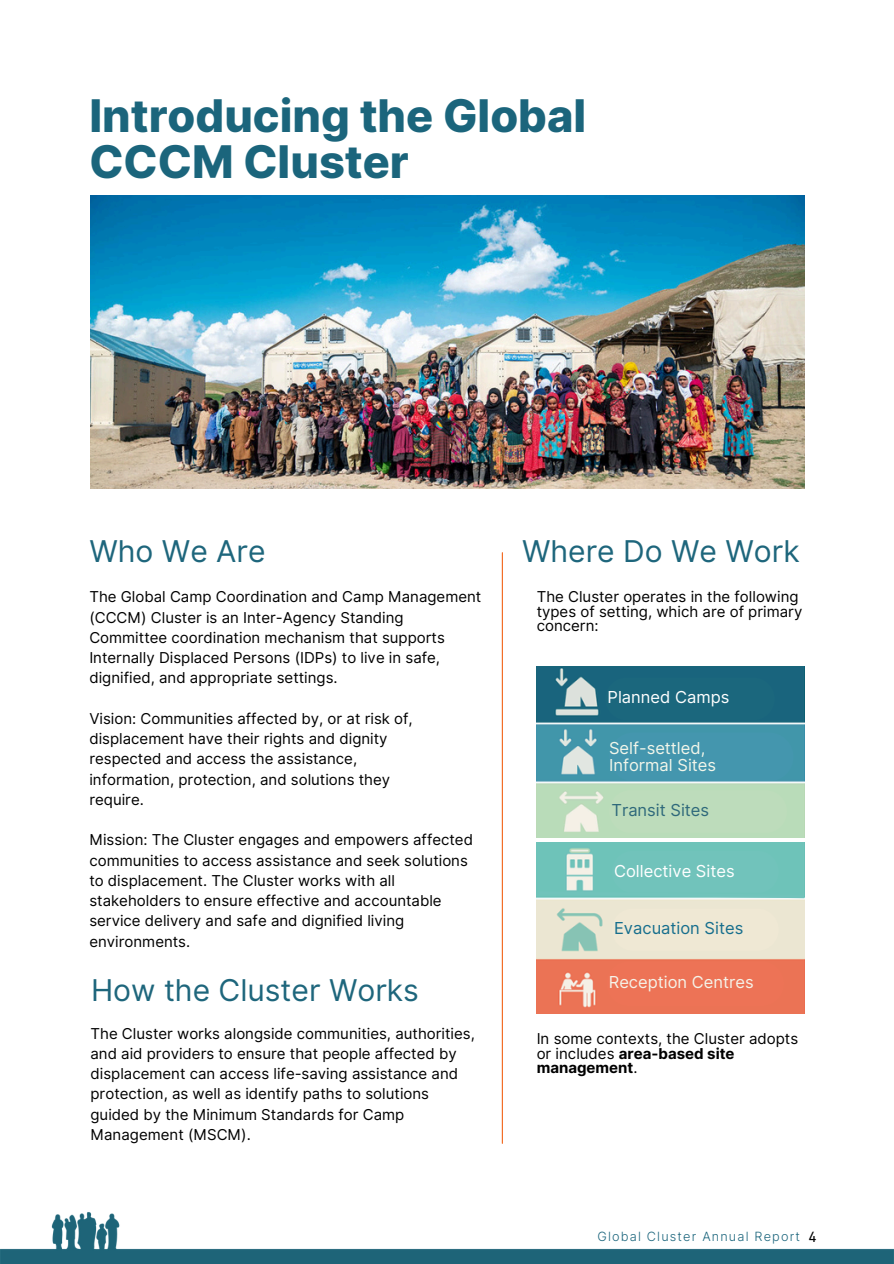
<style>
.page{position:relative;width:894px;height:1264px;background:#fff}
.page>*{position:absolute;margin:0;border:0;box-sizing:border-box;transform-origin:0 0}
.t1{font:800 45px/46.2px "Inter";color:#1b657c}
.t2{font:30px "Inter";color:#1e667c}
.t3{font:16.5px "Inter";color:#fff}
.t4{font:16.5px/16.8px "Inter";color:#f2f6ea}
.t5{font:16.5px "Inter";color:#f5f3e9}
.t6{font:16.5px "Inter";color:#166e8d}
.t7{font:16.5px "Inter";color:#2f697b}
.t8{font:15px/20.2px "Inter";color:#000}
.t9{font:15px "DIN Next LT Arabic";color:#000}
.t10{font:300 12.75px "Inter";letter-spacing:.095em;color:#1b657c}
.s1{font-weight:700}
</style>
<div class="page">
<hr style="left:501px;top:552px;width:2px;height:591px;background:#f26419">
<img style="left:90px;top:195px;width:714px;height:294px">
<img style="left:536px;top:666px;width:268px;height:171px">
<div style="left:605px;top:677px;width:169px;height:43px;background:#1b677d;border-radius:21px"></div>
<div style="left:609px;top:790px;width:177px;height:43px;background:#bddcbb;border-radius:21px"></div>
<div style="left:609px;top:732px;width:184px;height:49px;background:#4496ae;border-radius:24px"></div>
<img style="left:536px;top:842px;width:268px;height:171px">
<div style="left:611px;top:850px;width:167px;height:43px;background:#71c3bb;border-radius:21px"></div>
<div style="left:611px;top:908px;width:167px;height:42px;background:#efe8d4;border-radius:21px"></div>
<div style="left:606px;top:961px;width:177px;height:45px;background:#ed7356;border-radius:22px"></div>
<svg style="left:536px;top:889px;width:269px;height:11px"></svg>
<img style="left:0;top:1212px;width:893px;height:51px">
<h1 class="t1" style="left:89px;top:93px;width:498px">Introducing the Global<br>CCCM Cluster</h1>
<p class="t2" style="left:89px;top:533px;width:178px">Who We Are</p>
<h2 class="t8" style="left:89px;top:586px;width:393px">The Global Camp Coordination and Camp Management (CCCM) Cluster is an Inter-Agency Standing Committee coordination mechanism that supports Internally Displaced Persons (IDPs) to live in safe, dignified, and appropriate settings.</h2>
<h3 class="t8" style="left:89px;top:708px;width:325px">Vision: Communities affected by, or at risk of, displacement have their rights and dignity respected and access the assistance, information, protection, and solutions they require.</h3>
<h3 class="t8" style="left:89px;top:829px;width:385px">Mission: The Cluster engages and empowers affected communities to access assistance and seek solutions to displacement. The Cluster works with all stakeholders to ensure effective and accountable service delivery and safe and dignified living environments.</h3>
<h3 class="t2" style="left:91px;top:972px;width:329px">How the Cluster Works</h3>
<p class="t8" style="left:90px;top:1022px;width:386px">The Cluster works alongside communities, authorities, and aid providers to ensure that people affected by displacement can access life-saving assistance and protection, as well as identify paths to solutions guided by the Minimum Standards for Camp Management (MSCM).</p>
<h2 class="t2" style="left:522px;top:533px;width:279px">Where Do We Work</h2>
<h3 class="t8" style="left:536px;top:589px;width:267px;line-height:14.7px">The Cluster operates in the following types of setting, which are of primary concern:</h3>
<h3 class="t3" style="left:607px;top:687px;width:123px">Planned Camps</h3>
<h3 class="t4" style="left:609px;top:739px;width:108px">Self-settled,<br>Informal Sites</h3>
<h2 class="t7" style="left:611px;top:800px;width:99px">Transit Sites</h2>
<h3 class="t3" style="left:614px;top:860px;width:122px">Collective Sites</h3>
<h3 class="t6" style="left:614px;top:918px;width:131px">Evacuation Sites</h3>
<p class="t5" style="left:608px;top:972px;width:146px">Reception Centres</p>
<h3 class="t8" style="left:536px;top:1031px;width:263px;line-height:14.7px">In some contexts, the Cluster adopts or includes <span class="s1">area-based site management</span>.</h3>
<h3 class="t10" style="left:597px;top:1228px;width:204px">Global Cluster Annual Report</h3>
<p class="t9" style="left:808px;top:1223px;width:10px">4</p>
</div>
